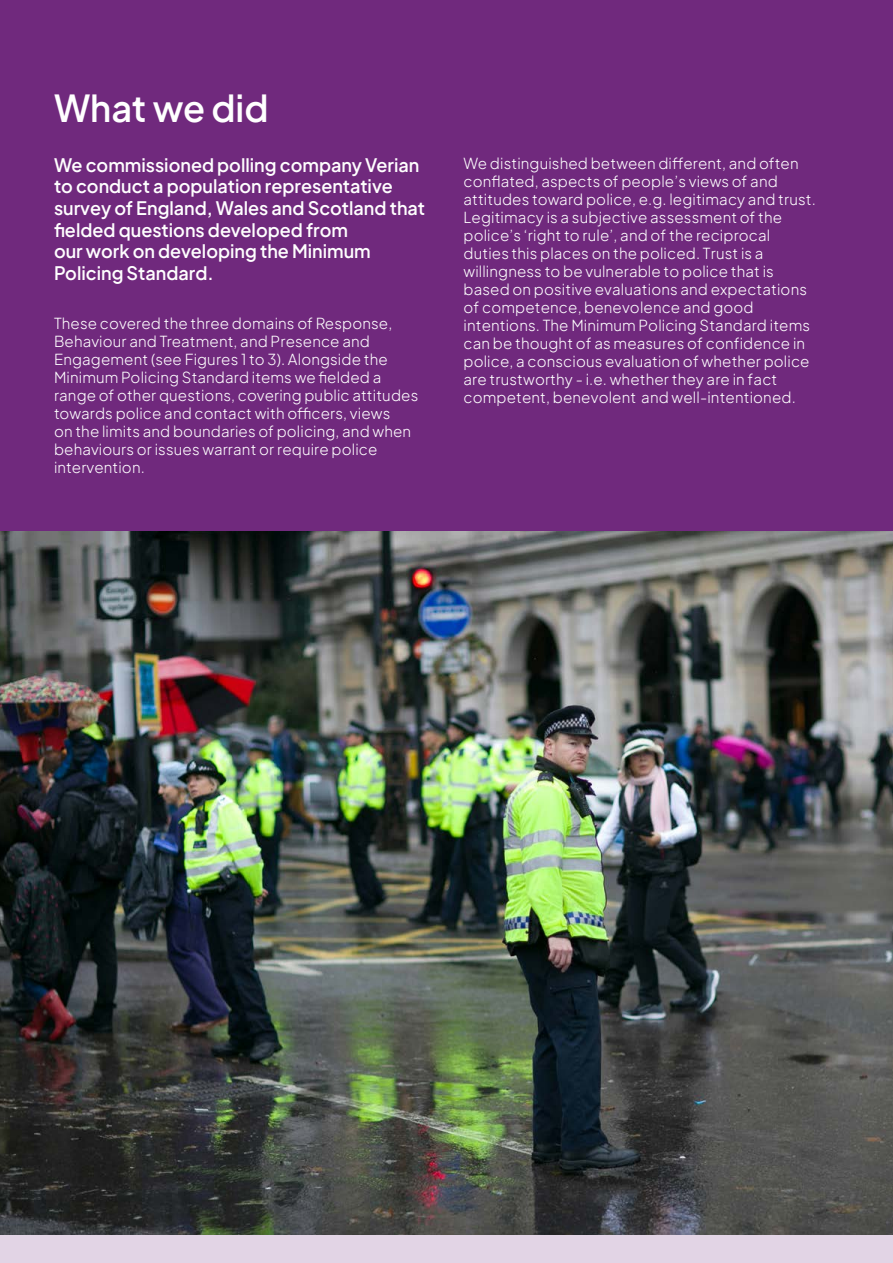
<style>
.page{position:relative;width:893px;height:1263px;background:#fff}
.page>*{position:absolute;margin:0;border:0;box-sizing:border-box;transform-origin:0 0}
.Heading_2{font:600 36px "Plus Jakarta Sans";color:#fff}
.Intro_copy{font:600 18px/21.6px "Plus Jakarta Sans";color:#fff}
.Body_copy{font:300 15px/18px "Plus Jakarta Sans";letter-spacing:.01em;color:#fff}
</style>
<div class="page">
<img style="left:0;top:531px;width:893px;height:704px">
<div style="left:0;top:0;width:893px;height:530px;background:#70297d"></div>
<div style="left:0;top:1235px;width:893px;height:28px;background:#e2d4e5"></div>
<p class="Heading_2" style="left:54px;top:78px;width:216px">What we did</p>
<p class="Intro_copy" style="left:54px;top:152px;width:373px">We commissioned polling company Verian to conduct a population representative survey of England, Wales and Scotland that fielded questions developed from<br>our work on developing the Minimum Policing Standard.</p>
<p class="Body_copy" style="left:54px;top:312px;width:366px">These covered the three domains of Response, Behaviour and Treatment, and Presence and Engagement (see Figures 1 to 3). Alongside the Minimum Policing Standard items we fielded a range of other questions, covering public attitudes towards police and contact with officers, views<br>on the limits and boundaries of policing, and when behaviours or issues warrant or require police intervention.</p>
<p class="Body_copy" style="left:463px;top:153px;width:354px">We distinguished between different, and often conflated, aspects of people’s views of and attitudes toward police, e.g. legitimacy and trust.<br>Legitimacy is a subjective assessment of the police’s ‘right to rule’, and of the reciprocal duties this places on the policed. Trust is a willingness to be vulnerable to police that is based on positive evaluations and expectations of competence, benevolence and good intentions. The Minimum Policing Standard items can be thought of as measures of confidence in police, a conscious evaluation of whether police are trustworthy - i.e. whether they are in fact competent, benevolent and well-intentioned.</p>
</div>
